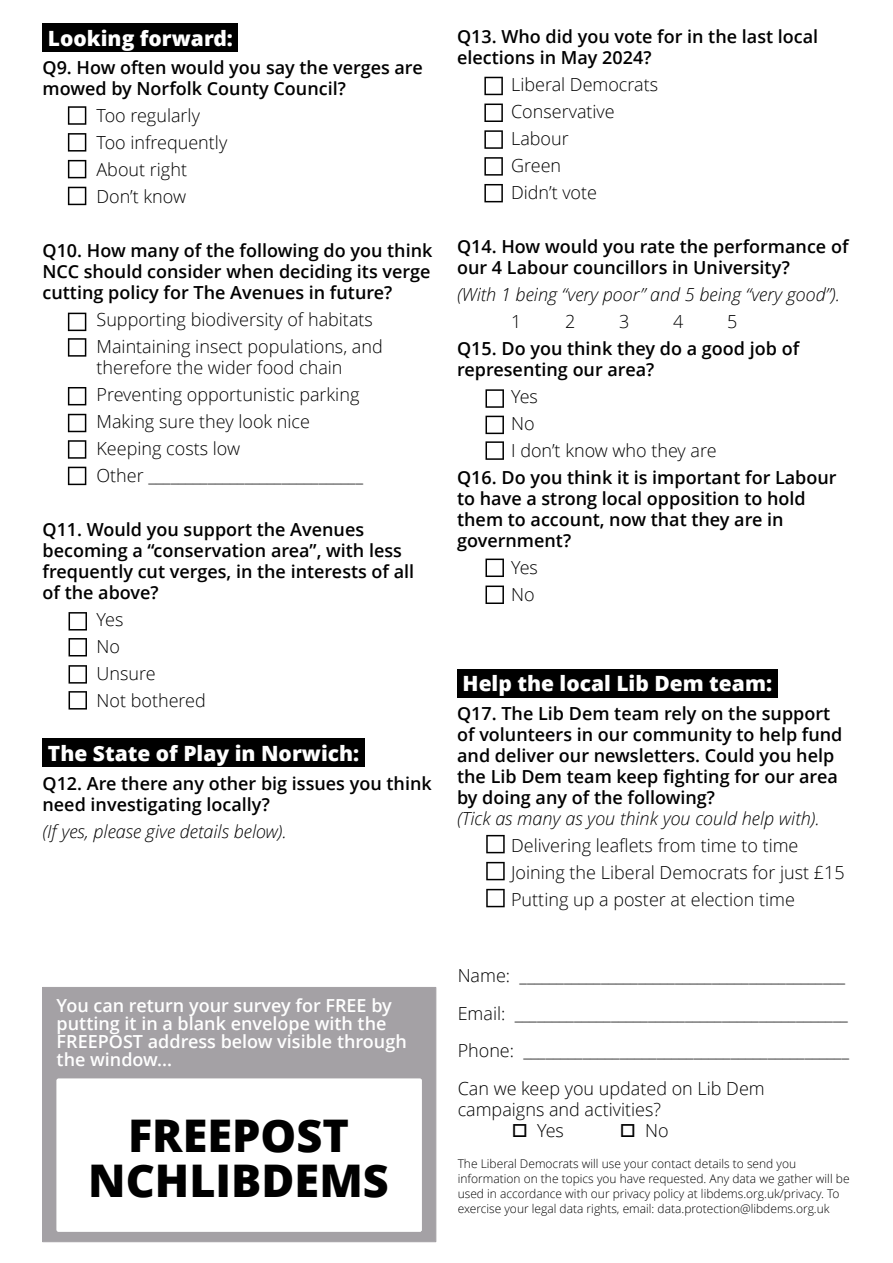
<style>
.page{position:relative;width:893px;height:1263px;background:#fff}
.page>*{position:absolute;margin:0;border:0;box-sizing:border-box;transform-origin:0 0}
.t1{font:800 45px/45px "Open Sans";color:#000;text-align:center}
.t2{font:800 21px "Open Sans";color:#fff}
.t3{font:600 18px/21px "Open Sans";color:#000}
.t4{font:300 18px/27px "Open Sans";color:#000}
.t5{font:italic 300 18px "Open Sans";color:#000}
.t6{font:600 18px/18px "Open Sans";color:#fff}
.t7{font:300 12px/15px "Open Sans";color:#000}
</style>
<div class="page">
<div style="left:43px;top:23px;width:195px;height:29px;background:#000"></div>
<div style="left:43px;top:739px;width:322px;height:28px;background:#000"></div>
<div style="left:457px;top:669px;width:320px;height:28px;background:#000"></div>
<svg style="left:68px;top:106px;width:18px;height:19px"></svg>
<svg style="left:68px;top:133px;width:18px;height:19px"></svg>
<svg style="left:68px;top:160px;width:18px;height:18px"></svg>
<svg style="left:68px;top:187px;width:18px;height:18px"></svg>
<svg style="left:68px;top:313px;width:18px;height:18px"></svg>
<svg style="left:68px;top:338px;width:18px;height:19px"></svg>
<svg style="left:68px;top:387px;width:18px;height:18px"></svg>
<svg style="left:68px;top:414px;width:18px;height:18px"></svg>
<svg style="left:68px;top:440px;width:18px;height:19px"></svg>
<svg style="left:68px;top:467px;width:18px;height:18px"></svg>
<svg style="left:69px;top:612px;width:18px;height:18px"></svg>
<svg style="left:69px;top:638px;width:18px;height:18px"></svg>
<svg style="left:69px;top:665px;width:18px;height:19px"></svg>
<svg style="left:69px;top:691px;width:18px;height:18px"></svg>
<svg style="left:484px;top:77px;width:19px;height:18px"></svg>
<svg style="left:484px;top:104px;width:19px;height:18px"></svg>
<svg style="left:484px;top:130px;width:19px;height:19px"></svg>
<svg style="left:484px;top:157px;width:19px;height:19px"></svg>
<svg style="left:484px;top:184px;width:19px;height:18px"></svg>
<svg style="left:485px;top:416px;width:19px;height:18px"></svg>
<svg style="left:485px;top:441px;width:19px;height:19px"></svg>
<svg style="left:485px;top:389px;width:19px;height:19px"></svg>
<svg style="left:486px;top:835px;width:19px;height:18px"></svg>
<svg style="left:486px;top:862px;width:19px;height:18px"></svg>
<svg style="left:485px;top:559px;width:19px;height:18px"></svg>
<svg style="left:486px;top:889px;width:19px;height:18px"></svg>
<svg style="left:485px;top:585px;width:19px;height:19px"></svg>
<div style="left:42px;top:987px;width:394px;height:255px;background:#a4a1a5"></div>
<div style="left:57px;top:1079px;width:365px;height:152px;background:#fff"></div>
<p class="t2" style="left:48px;top:29px;width:187px">Looking forward:</p>
<p class="t3" style="left:43px;top:59px;width:382px">Q9. How often would you say the verges are mowed by Norfolk County Council?</p>
<p class="t4" style="left:97px;top:104px;width:132px">Too regularly<br>Too infrequently<br>About right<br>Don’t know</p>
<p class="t3" style="left:43px;top:242px;width:391px;text-align:justify">Q10. How many of the following do you think NCC should consider when deciding its verge cutting policy for The Avenues in future?</p>
<p class="t4" style="left:97px;top:308px;width:288px">Supporting biodiversity of habitats<br>Maintaining insect populations, and</p>
<p class="t4" style="left:97px;top:356px;width:268px">therefore the wider food chain<br>Preventing opportunistic parking<br>Making sure they look nice<br>Keeping costs low<br>Other _____________________________</p>
<p class="t3" style="left:43px;top:521px;width:373px">Q11. Would you support the Avenues becoming a “conservation area”, with less frequently cut verges, in the interests of all of the above?</p>
<p class="t4" style="left:97px;top:608px;width:111px">Yes<br>No<br>Unsure<br>Not bothered</p>
<p class="t2" style="left:48px;top:745px;width:313px">The State of Play in Norwich:</p>
<p class="t3" style="left:43px;top:774px;width:391px">Q12. Are there any other big issues you think need investigating locally?</p>
<p class="t5" style="left:43px;top:824px;width:246px">(If yes, please give details below).</p>
<p class="t6" style="left:57px;top:998px;width:352px">You can return your survey for FREE by putting it in a blank envelope with the<br>FREEPOST address below visible through the window...</p>
<h1 class="t1" style="left:88px;top:1117px;width:302px">FREEPOST<br>NCHLIBDEMS</h1>
<p class="t3" style="left:457px;top:28px;width:363px">Q13. Who did you vote for in the last local elections in May 2024?</p>
<p class="t4" style="left:511px;top:73px;width:148px">Liberal Democrats<br>Conservative<br>Labour<br>Green<br>Didn’t vote</p>
<p class="t3" style="left:457px;top:238px;width:393px">Q14. How would you rate the performance of our 4 Labour councillors in University?</p>
<p class="t5" style="left:457px;top:287px;width:384px">(With 1 being “very poor” and 5 being “very good”).</p>
<p class="t4" style="left:511px;top:310px;width:12px">1</p>
<p class="t4" style="left:565px;top:310px;width:12px">2</p>
<p class="t4" style="left:619px;top:310px;width:12px">3</p>
<p class="t4" style="left:673px;top:310px;width:12px">4</p>
<p class="t4" style="left:727px;top:310px;width:12px">5</p>
<p class="t3" style="left:457px;top:340px;width:344px">Q15. Do you think they do a good job of representing our area?</p>
<p class="t4" style="left:511px;top:385px;width:207px">Yes<br>No<br>I don’t know who they are</p>
<p class="t3" style="left:457px;top:469px;width:381px">Q16. Do you think it is important for Labour to have a strong local opposition to hold them to account, now that they are in government?</p>
<p class="t4" style="left:511px;top:556px;width:28px">Yes<br>No</p>
<p class="t2" style="left:463px;top:675px;width:311px">Help the local Lib Dem team:</p>
<p class="t3" style="left:457px;top:705px;width:387px">Q17. The Lib Dem team rely on the support of volunteers in our community to help fund and deliver our newsletters. Could you help the Lib Dem team keep fighting for our area by doing any of the following?</p>
<p class="t5" style="left:457px;top:811px;width:364px">(Tick as many as you think you could help with).</p>
<p class="t4" style="left:511px;top:834px;width:335px">Delivering leaflets from time to time<br>Joining the Liberal Democrats for just £15<br>Putting up a poster at election time</p>
<p class="t4" style="left:458px;top:958px;width:393px;line-height:37.5px">Name: ____________________________________________ Email: _____________________________________________ Phone: ____________________________________________ Can we keep you updated on Lib Dem</p>
<p class="t4" style="left:537px;top:1100px;width:125px;line-height:21px;text-indent:-79px">campaigns and activities?<br>Yes</p>
<p class="t4" style="left:645px;top:1118px;width:25px">No</p>
<p class="t7" style="left:458px;top:1157px;width:393px">The Liberal Democrats will use your contact details to send you information on the topics you have requested. Any data we gather will be used in accordance with our privacy policy at libdems.org.uk/privacy. To exercise your legal data rights, email: data.protection@libdems.org.uk</p>
</div>
